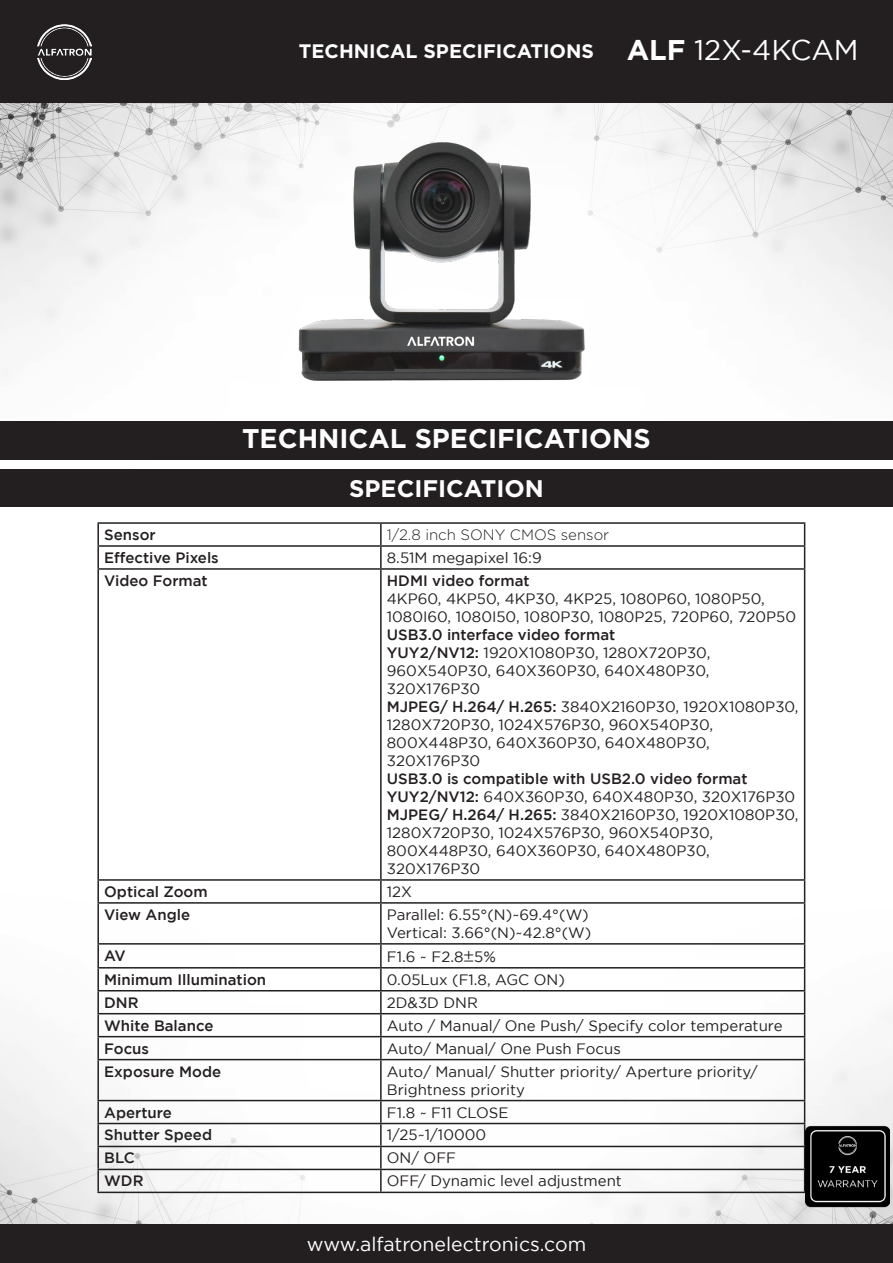
<style>
.page{position:relative;width:893px;height:1263px;background:#fff}
.page>*{position:absolute;margin:0;border:0;box-sizing:border-box;transform-origin:0 0}
.t1{font:28.5px "Gotham";color:#fff}
.t2{font:700 27px "Gotham";color:#fff}
.t3{font:700 24px "Gotham";color:#fff}
.t4{font:19.5px "Gotham";color:#fff}
.t5{font:700 19.5px "Gotham";color:#fff}
.t6{font:15px/18px "Gotham";color:#231f20}
.t7{font:500 15px "Gotham";color:#231f20}
.t8{font:300 15px "Gotham";color:#231f20}
.s1{font-weight:700}
.s2{font-weight:500}
.s3{font-family:"ST Heiti SC";font-weight:300}
</style>
<div class="page">
<img style="left:0;top:102px;width:893px;height:1122px">
<div style="left:0;top:0;width:893px;height:102px;background:#231f20"></div>
<img style="left:37px;top:24px;width:55px;height:56px">
<div style="left:0;top:421px;width:893px;height:39px;background:#231f20"></div>
<div style="left:0;top:1224px;width:893px;height:39px;background:#231f20"></div>
<hr style="left:97px;top:522px;width:284px;height:2px;background:#231f20">
<hr style="left:97px;top:524px;width:2px;height:21px;background:#231f20">
<hr style="left:381px;top:522px;width:424px;height:2px;background:#231f20">
<hr style="left:380px;top:524px;width:2px;height:21px;background:#231f20">
<hr style="left:97px;top:545px;width:284px;height:2px;background:#231f20">
<hr style="left:97px;top:547px;width:2px;height:21px;background:#231f20">
<hr style="left:381px;top:545px;width:424px;height:2px;background:#231f20">
<hr style="left:380px;top:547px;width:2px;height:21px;background:#231f20">
<svg style="left:804px;top:524px;width:1px;height:44px"></svg>
<hr style="left:97px;top:568px;width:284px;height:2px;background:#231f20">
<hr style="left:97px;top:570px;width:2px;height:309px;background:#231f20">
<hr style="left:381px;top:568px;width:424px;height:2px;background:#231f20">
<hr style="left:380px;top:570px;width:2px;height:309px;background:#231f20">
<hr style="left:804px;top:570px;width:1px;height:309px;background:#231f20">
<hr style="left:97px;top:879px;width:284px;height:2px;background:#231f20">
<hr style="left:97px;top:881px;width:2px;height:21px;background:#231f20">
<hr style="left:381px;top:879px;width:424px;height:2px;background:#231f20">
<hr style="left:380px;top:881px;width:2px;height:21px;background:#231f20">
<svg style="left:804px;top:881px;width:1px;height:21px"></svg>
<hr style="left:97px;top:902px;width:284px;height:2px;background:#231f20">
<hr style="left:97px;top:904px;width:2px;height:39px;background:#231f20">
<hr style="left:381px;top:902px;width:424px;height:2px;background:#231f20">
<hr style="left:380px;top:904px;width:2px;height:39px;background:#231f20">
<hr style="left:804px;top:904px;width:1px;height:39px;background:#231f20">
<hr style="left:97px;top:943px;width:284px;height:1px;background:#231f20">
<hr style="left:97px;top:944px;width:2px;height:23px;background:#231f20">
<hr style="left:381px;top:943px;width:424px;height:1px;background:#231f20">
<hr style="left:380px;top:944px;width:2px;height:23px;background:#231f20">
<hr style="left:97px;top:967px;width:284px;height:1px;background:#231f20">
<hr style="left:97px;top:968px;width:2px;height:22px;background:#231f20">
<hr style="left:381px;top:967px;width:424px;height:1px;background:#231f20">
<hr style="left:380px;top:968px;width:2px;height:22px;background:#231f20">
<hr style="left:97px;top:990px;width:284px;height:1px;background:#231f20">
<hr style="left:97px;top:991px;width:2px;height:22px;background:#231f20">
<hr style="left:381px;top:990px;width:424px;height:1px;background:#231f20">
<hr style="left:380px;top:991px;width:2px;height:22px;background:#231f20">
<hr style="left:97px;top:1013px;width:284px;height:1px;background:#231f20">
<hr style="left:97px;top:1014px;width:2px;height:22px;background:#231f20">
<hr style="left:381px;top:1013px;width:424px;height:1px;background:#231f20">
<hr style="left:380px;top:1014px;width:2px;height:22px;background:#231f20">
<hr style="left:97px;top:1036px;width:284px;height:1px;background:#231f20">
<hr style="left:97px;top:1037px;width:2px;height:22px;background:#231f20">
<hr style="left:381px;top:1036px;width:424px;height:1px;background:#231f20">
<hr style="left:380px;top:1037px;width:2px;height:22px;background:#231f20">
<svg style="left:804px;top:944px;width:1px;height:115px"></svg>
<hr style="left:97px;top:1059px;width:284px;height:1px;background:#231f20">
<hr style="left:97px;top:1060px;width:2px;height:40px;background:#231f20">
<hr style="left:381px;top:1059px;width:424px;height:1px;background:#231f20">
<hr style="left:380px;top:1060px;width:2px;height:40px;background:#231f20">
<hr style="left:804px;top:1060px;width:1px;height:40px;background:#231f20">
<hr style="left:97px;top:1100px;width:284px;height:1px;background:#231f20">
<hr style="left:97px;top:1101px;width:2px;height:22px;background:#231f20">
<hr style="left:381px;top:1100px;width:424px;height:1px;background:#231f20">
<hr style="left:380px;top:1101px;width:2px;height:22px;background:#231f20">
<hr style="left:97px;top:1123px;width:284px;height:1px;background:#231f20">
<hr style="left:97px;top:1124px;width:2px;height:22px;background:#231f20">
<hr style="left:381px;top:1123px;width:424px;height:1px;background:#231f20">
<hr style="left:380px;top:1124px;width:2px;height:22px;background:#231f20">
<hr style="left:97px;top:1146px;width:284px;height:1px;background:#231f20">
<hr style="left:97px;top:1147px;width:2px;height:22px;background:#231f20">
<hr style="left:381px;top:1146px;width:424px;height:1px;background:#231f20">
<hr style="left:380px;top:1147px;width:2px;height:22px;background:#231f20">
<hr style="left:97px;top:1169px;width:284px;height:1px;background:#231f20">
<hr style="left:97px;top:1170px;width:2px;height:21px;background:#231f20">
<hr style="left:381px;top:1169px;width:424px;height:1px;background:#231f20">
<hr style="left:380px;top:1170px;width:2px;height:21px;background:#231f20">
<svg style="left:804px;top:1101px;width:1px;height:90px"></svg>
<hr style="left:97px;top:1191px;width:284px;height:2px;background:#231f20">
<hr style="left:381px;top:1191px;width:424px;height:2px;background:#231f20">
<div style="left:0;top:470px;width:893px;height:37px;background:#231f20"></div>
<img style="left:805px;top:1124px;width:85px;height:85px">
<img style="left:267px;top:137px;width:359px;height:249px">
<p class="t5" style="left:299px;top:40px;width:297px">TECHNICAL SPECIFICATIONS</p>
<p class="t1" style="left:627px;top:34px;width:233px"><span class="s1">ALF</span> 12X-4KCAM</p>
<p class="t2" style="left:242px;top:423px;width:410px">TECHNICAL SPECIFICATIONS</p>
<p class="t3" style="left:349px;top:474px;width:196px">SPECIFICATION</p>
<p class="t7" style="left:104px;top:526px;width:53px">Sensor</p>
<p class="t8" style="left:387px;top:526px;width:224px">1/2.8 inch SONY CMOS sensor</p>
<p class="t7" style="left:104px;top:549px;width:116px">Effective Pixels</p>
<p class="t6" style="left:387px;top:548px;width:156px">8.51M megapixel 16:9</p>
<p class="t7" style="left:104px;top:572px;width:105px">Video Format</p>
<p class="t7" style="left:387px;top:572px;width:144px">HDMI video format</p>
<p class="t6" style="left:387px;top:589px;width:411px">4KP60, 4KP50, 4KP30, 4KP25, 1080P60, 1080P50,<br>1080I60, 1080I50, 1080P30, 1080P25, 720P60, 720P50</p>
<p class="t7" style="left:387px;top:626px;width:230px">USB3.0 interface video format</p>
<p class="t6" style="left:387px;top:643px;width:325px;text-align:justify"><span class="s2">YUY2/NV12:</span> 1920X1080P30, 1280X720P30, 960X540P30, 640X360P30, 640X480P30, 320X176P30</p>
<p class="t6" style="left:387px;top:697px;width:413px"><span class="s2">MJPEG/ H.264/ H.265:</span> 3840X2160P30, 1920X1080P30, 1280X720P30, 1024X576P30, 960X540P30, 800X448P30, 640X360P30, 640X480P30, 320X176P30</p>
<p class="t7" style="left:387px;top:770px;width:362px">USB3.0 is compatible with USB2.0 video format</p>
<p class="t6" style="left:387px;top:787px;width:410px"><span class="s2">YUY2/NV12:</span> 640X360P30, 640X480P30, 320X176P30</p>
<p class="t6" style="left:387px;top:805px;width:413px"><span class="s2">MJPEG/ H.264/ H.265:</span> 3840X2160P30, 1920X1080P30, 1280X720P30, 1024X576P30, 960X540P30, 800X448P30, 640X360P30, 640X480P30, 320X176P30</p>
<p class="t7" style="left:104px;top:883px;width:105px">Optical Zoom</p>
<p class="t6" style="left:387px;top:882px;width:27px">12X</p>
<p class="t7" style="left:104px;top:906px;width:87px">View Angle</p>
<p class="t6" style="left:387px;top:905px;width:203px">Parallel: 6.55°(N)~69.4°(W)</p>
<p class="t6" style="left:387px;top:923px;width:206px">Vertical: 3.66°(N)~42.8°(W)</p>
<p class="t7" style="left:104px;top:947px;width:23px">AV</p>
<p class="t6" style="left:387px;top:947px;width:111px">F1.6 ~ F2.8<span class="s3">±</span>5%</p>
<p class="t7" style="left:104px;top:971px;width:163px">Minimum Illumination</p>
<p class="t6" style="left:387px;top:970px;width:180px">0.05Lux (F1.8, AGC ON)</p>
<p class="t7" style="left:104px;top:994px;width:36px">DNR</p>
<p class="t6" style="left:387px;top:993px;width:93px">2D&amp;3D DNR</p>
<p class="t7" style="left:104px;top:1017px;width:111px">White Balance</p>
<p class="t6" style="left:387px;top:1016px;width:397px">Auto / Manual/ One Push/ Specify color temperature</p>
<p class="t7" style="left:104px;top:1040px;width:46px">Focus</p>
<p class="t6" style="left:387px;top:1039px;width:236px">Auto/ Manual/ One Push Focus</p>
<p class="t7" style="left:104px;top:1063px;width:118px">Exposure Mode</p>
<p class="t6" style="left:387px;top:1062px;width:373px">Auto/ Manual/ Shutter priority/ Aperture priority/<br>Brightness priority</p>
<p class="t7" style="left:104px;top:1104px;width:69px">Aperture</p>
<p class="t6" style="left:387px;top:1103px;width:123px">F1.8 ~ F11 CLOSE</p>
<p class="t7" style="left:104px;top:1127px;width:109px">Shutter Speed</p>
<p class="t6" style="left:387px;top:1126px;width:101px">1/25~1/10000</p>
<p class="t7" style="left:104px;top:1149px;width:32px">BLC</p>
<p class="t6" style="left:387px;top:1149px;width:71px">ON/ OFF</p>
<p class="t7" style="left:104px;top:1172px;width:41px">WDR</p>
<p class="t6" style="left:387px;top:1172px;width:237px">OFF/ Dynamic level adjustment</p>
<p class="t4" style="left:307px;top:1233px;width:281px">www.alfatronelectronics.com</p>
</div>
